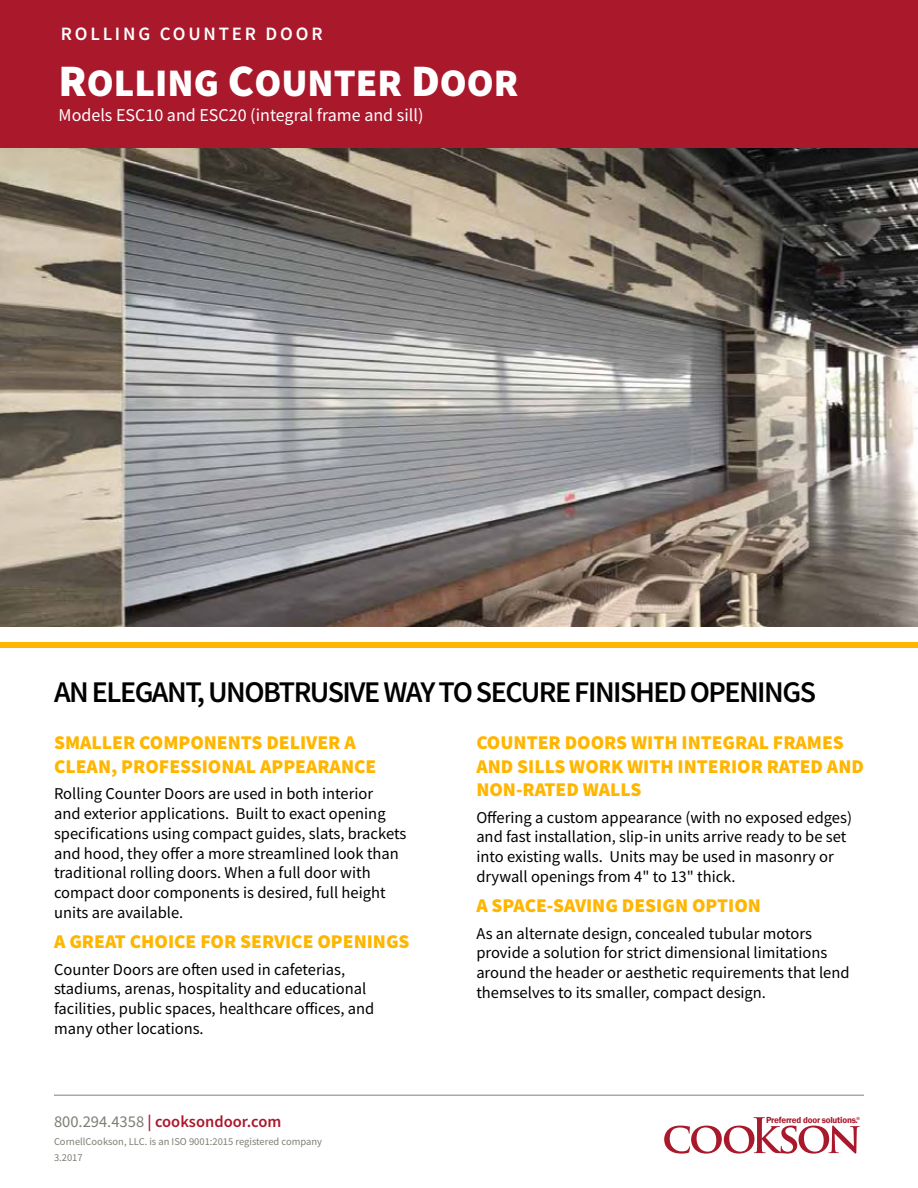
<style>
.page{position:relative;width:918px;height:1188px;background:#fff}
.page>*{position:absolute;margin:0;border:0;box-sizing:border-box;transform-origin:0 0}
.t1{font:900 39px "Source Sans Pro";color:#fff}
.t2{font:600 30px "Source Sans Pro";letter-spacing:-.05em;color:#000}
.t3{font:900 19.5px/23.4px "Source Sans Pro";color:#ffb600}
.t4{font:600 18.9px "Source Sans Pro";letter-spacing:.15em;color:#fff}
.t5{font:18px "Source Sans Pro";color:#fff}
.t6{font:16.5px/19.8px "Source Sans Pro";color:#000}
.t7{font:600 16.5px "Source Sans Pro";color:#aa182c}
.t8{font:10.5px "Source Sans Pro";color:#7d7e73}
.t9{font:600 9px "Franklin Gothic";letter-spacing:-.02em;color:#aa182c}
.s1{font-size:45px}
.s2{font-weight:400;color:#7d7e73}
</style>
<div class="page">
<hr style="left:54px;top:1095px;width:810px;height:1px;background:#7d7e73">
<div style="left:0;top:0;width:918px;height:148px;background:#aa182c"></div>
<div style="left:0;top:643px;width:918px;height:5px;background:#ffb600"></div>
<svg style="left:664px;top:1117px;width:196px;height:37px"></svg>
<img style="left:0;top:148px;width:918px;height:478px">
<p class="t4" style="left:61px;top:21px;width:263px">ROLLING COUNTER DOOR</p>
<h1 class="t1" style="left:59px;top:56px;width:461px"><span class="s1">R</span>OLLING <span class="s1">C</span>OUNTER <span class="s1">D</span>OOR</h1>
<p class="t5" style="left:59px;top:104px;width:366px">Models ESC10 and ESC20 (integral frame and sill)</p>
<h2 class="t2" style="left:54px;top:673px;width:764px">AN ELEGANT, UNOBTRUSIVE WAY TO SECURE FINISHED OPENINGS</h2>
<p class="t3" style="left:54px;top:731px;width:324px">SMALLER COMPONENTS DELIVER A<br>CLEAN, PROFESSIONAL APPEARANCE</p>
<p class="t6" style="left:54px;top:784px;width:354px">Rolling Counter Doors are used in both interior<br>and exterior applications. Built to exact opening specifications using compact guides, slats, brackets and hood, they offer a more streamlined look than traditional rolling doors. When a full door with compact door components is desired, full height units are available.</p>
<p class="t3" style="left:54px;top:930px;width:357px">A GREAT CHOICE FOR SERVICE OPENINGS</p>
<p class="t6" style="left:54px;top:959px;width:322px">Counter Doors are often used in cafeterias, stadiums, arenas, hospitality and educational facilities, public spaces, healthcare offices, and many other locations.</p>
<p class="t3" style="left:476px;top:731px;width:389px">COUNTER DOORS WITH INTEGRAL FRAMES<br>AND SILLS WORK WITH INTERIOR RATED AND<br>NON-RATED WALLS</p>
<p class="t6" style="left:476px;top:807px;width:377px">Offering a custom appearance (with no exposed edges) and fast installation, slip-in units arrive ready to be set into existing walls. Units may be used in masonry or drywall openings from 4" to 13" thick.</p>
<p class="t3" style="left:476px;top:894px;width:286px">A SPACE-SAVING DESIGN OPTION</p>
<p class="t6" style="left:476px;top:923px;width:375px">As an alternate design, concealed tubular motors provide a solution for strict dimensional limitations around the header or aesthetic requirements that lend themselves to its smaller, compact design.</p>
<p class="t7" style="left:54px;top:1111px;width:229px"><span class="s2">800.294.4358</span> | cooksondoor.com</p>
<p class="t9" style="left:766px;top:1115px;width:93px">Preferred door solutions.</p>
<p class="t8" style="left:54px;top:1135px;width:270px">CornellCookson, LLC. is an ISO 9001:2015 registered company</p>
<p class="t8" style="left:54px;top:1151px;width:30px">3.2017</p>
</div>
